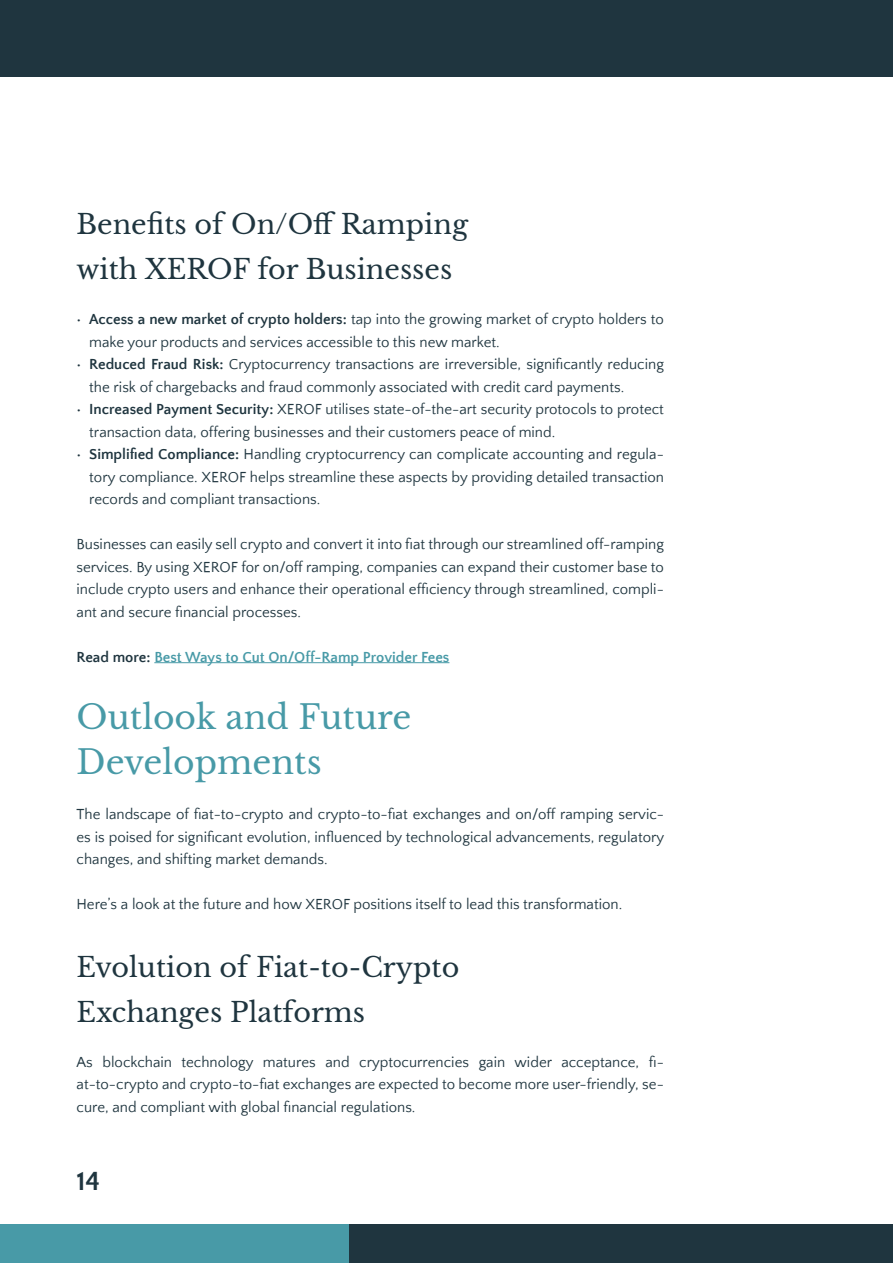
<style>
.page{position:relative;width:893px;height:1263px;background:#fff}
.page>*{position:absolute;margin:0;border:0;box-sizing:border-box;transform-origin:0 0}
.t1{font:33px "Libre Baskerville";color:#489aa7}
.t2{font:27px "Libre Baskerville";color:#1f353f}
.t3{font:700 27px "Quattrocento Sans";color:#1f353f}
.t4{font:15px/22.5px "Quattrocento Sans";color:#1f353f;text-align:justify}
.t5{font:700 15px "Quattrocento Sans";color:#489aa7}
.s1{font-weight:700}
.s2{color:#1f353f}
</style>
<div class="page">
<div style="left:0;top:0;width:893px;height:77px;background:#1f353f"></div>
<div style="left:349px;top:1224px;width:544px;height:39px;background:#1f353f"></div>
<div style="left:0;top:1224px;width:349px;height:39px;background:#489aa7"></div>
<hr style="left:154px;top:662px;width:295px;height:1px;background:#489aa7">
<h3 class="t2" style="left:77px;top:208px;width:393px">Benefits of On/Off Ramping</h3>
<h3 class="t2" style="left:77px;top:253px;width:377px">with XEROF for Businesses</h3>
<p class="t4" style="left:89px;top:308px;width:576px;text-indent:-13px"><span class="s1">• Access a new market of crypto holders:</span> tap into the growing market of crypto holders to make your products and services accessible to this new market.</p>
<p class="t4" style="left:89px;top:353px;width:576px;text-indent:-13px"><span class="s1">• Reduced Fraud Risk:</span> Cryptocurrency transactions are irreversible, significantly reducing the risk of chargebacks and fraud commonly associated with credit card payments.</p>
<p class="t4" style="left:89px;top:398px;width:576px;text-indent:-13px"><span class="s1">• Increased Payment Security:</span> XEROF utilises state-of-the-art security protocols to protect transaction data, offering businesses and their customers peace of mind.</p>
<p class="t4" style="left:89px;top:443px;width:576px;text-indent:-13px"><span class="s1">• Simplified Compliance:</span> Handling cryptocurrency can complicate accounting and regula&shy;tory compliance. XEROF helps streamline these aspects by providing detailed transaction records and compliant transactions.</p>
<p class="t4" style="left:77px;top:533px;width:589px">Businesses can easily sell crypto and convert it into fiat through our streamlined off-ramping services. By using XEROF for on/off ramping, companies can expand their customer base to include crypto users and enhance their operational efficiency through streamlined, compli&shy;ant and secure financial processes.</p>
<p class="t5" style="left:77px;top:649px;width:374px"><span class="s2">Read more:</span> Best Ways to Cut On/Off-Ramp Provider Fees</p>
<h2 class="t1" style="left:77px;top:697px;width:336px">Outlook and Future</h2>
<h2 class="t1" style="left:77px;top:742px;width:247px">Developments</h2>
<p class="t4" style="left:77px;top:803px;width:589px">The landscape of fiat-to-crypto and crypto-to-fiat exchanges and on/off ramping servic&shy;es is poised for significant evolution, influenced by technological advancements, regulatory changes, and shifting market demands.</p>
<p class="t4" style="left:77px;top:893px;width:547px">Here’s a look at the future and how XEROF positions itself to lead this transformation.</p>
<h3 class="t2" style="left:77px;top:950px;width:384px">Evolution of Fiat-to-Crypto</h3>
<h3 class="t2" style="left:77px;top:995px;width:290px">Exchanges Platforms</h3>
<p class="t4" style="left:77px;top:1051px;width:589px">As blockchain technology matures and cryptocurrencies gain wider acceptance, fi&shy;at-to-crypto and crypto-to-fiat exchanges are expected to become more user-friendly, se&shy;cure, and compliant with global financial regulations.</p>
<h2 class="t3" style="left:77px;top:1167px;width:25px">14</h2>
</div>
